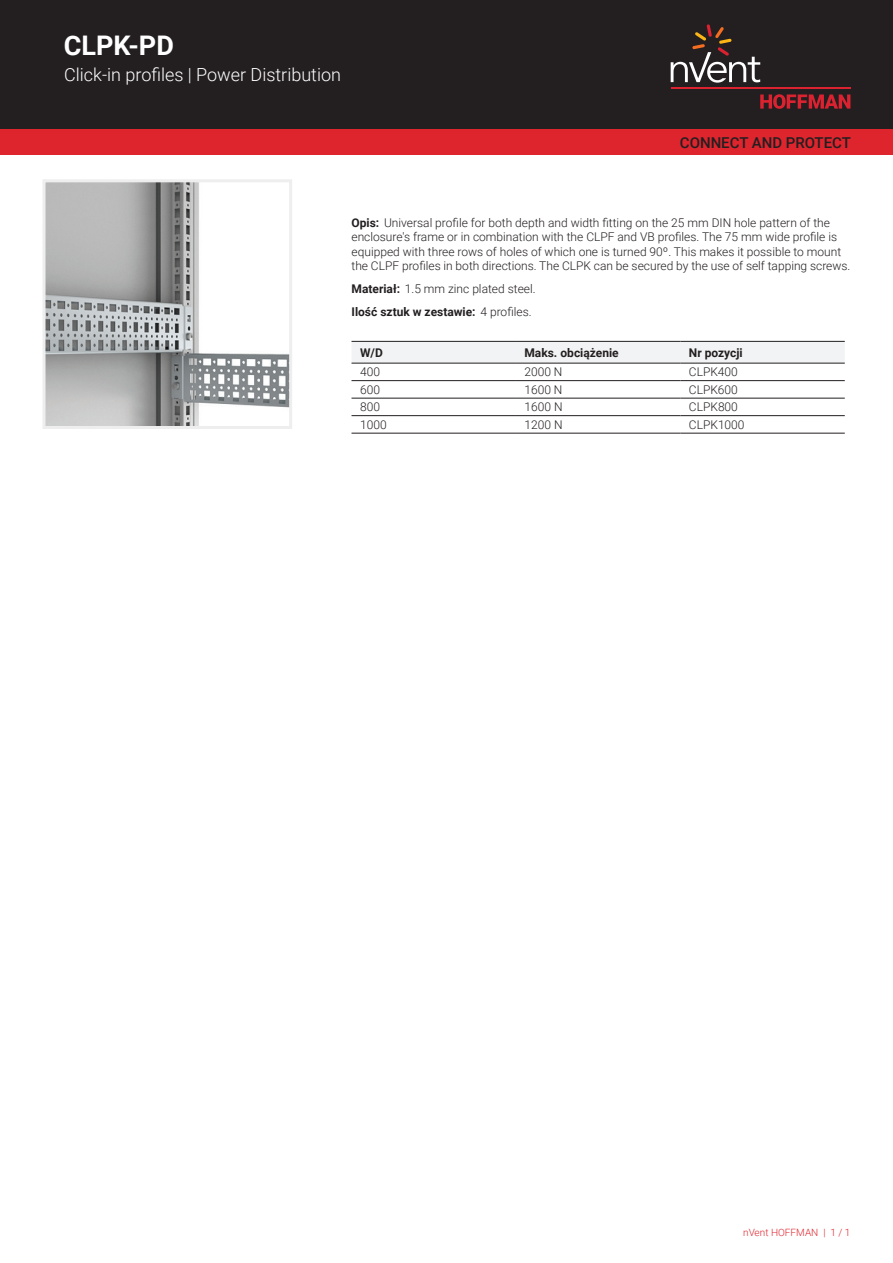
<style>
.page{position:relative;width:893px;height:1263px;background:#fff}
.page>*{position:absolute;margin:0;border:0;box-sizing:border-box;transform-origin:0 0}
.t1{font:700 27px "Roboto";color:#fff}
.t2{font:300 18px "Roboto";color:#fff}
.t3{font:500 15px "Roboto";color:#231f20}
.t4{font:300 12px/14.4px "Roboto";color:#231f20}
.t5{font:700 12px "Roboto";color:#231f20}
.t6{font:300 10.05px "Roboto";color:#de252e}
.s1{font-weight:700}
</style>
<div class="page">
<div style="left:0;top:0;width:893px;height:129px;background:#231f20"></div>
<svg style="left:760px;top:94px;width:90px;height:15px"></svg>
<hr style="left:671px;top:88px;width:179px;height:1px;background:#db2230">
<svg style="left:671px;top:24px;width:89px;height:59px"></svg>
<div style="left:0;top:129px;width:893px;height:26px;background:#de252e"></div>
<div style="left:351px;top:342px;width:494px;height:21px;background:#f2f3f4"></div>
<hr style="left:351px;top:341px;width:165px;height:1px;background:#231f20">
<hr style="left:516px;top:341px;width:164px;height:1px;background:#231f20">
<hr style="left:680px;top:341px;width:165px;height:1px;background:#231f20">
<hr style="left:351px;top:380px;width:165px;height:1px;background:#231f20">
<hr style="left:516px;top:380px;width:164px;height:1px;background:#231f20">
<hr style="left:680px;top:380px;width:165px;height:1px;background:#231f20">
<hr style="left:351px;top:398px;width:165px;height:1px;background:#231f20">
<hr style="left:516px;top:398px;width:164px;height:1px;background:#231f20">
<hr style="left:680px;top:398px;width:165px;height:1px;background:#231f20">
<hr style="left:351px;top:415px;width:165px;height:1px;background:#231f20">
<hr style="left:516px;top:415px;width:164px;height:1px;background:#231f20">
<hr style="left:680px;top:415px;width:165px;height:1px;background:#231f20">
<hr style="left:351px;top:433px;width:165px;height:1px;background:#231f20">
<hr style="left:516px;top:433px;width:164px;height:1px;background:#231f20">
<hr style="left:680px;top:433px;width:165px;height:1px;background:#231f20">
<hr style="left:351px;top:363px;width:165px;height:1px;background:#231f20">
<hr style="left:516px;top:363px;width:164px;height:1px;background:#231f20">
<hr style="left:680px;top:363px;width:165px;height:1px;background:#231f20">
<img style="left:47px;top:183px;width:241px;height:242px">
<div style="left:43px;top:179px;width:249px;height:250px;border:3px solid #eeeeef"></div>
<h1 class="t1" style="left:64px;top:26px;width:112px">CLPK-PD</h1>
<h2 class="t2" style="left:64px;top:62px;width:278px">Click-in profiles | Power Distribution</h2>
<p class="t3" style="left:680px;top:132px;width:173px">CONNECT AND PROTECT</p>
<p class="t4" style="left:351px;top:215px;width:500px"><span class="s1">Opis:</span> Universal profile for both depth and width fitting on the 25 mm DIN hole pattern of the enclosure's frame or in combination with the CLPF and VB profiles. The 75 mm wide profile is equipped with three rows of holes of which one is turned 90º. This makes it possible to mount the CLPF profiles in both directions. The CLPK can be secured by the use of self tapping screws.</p>
<p class="t4" style="left:351px;top:277px;width:186px;line-height:23px"><span class="s1">Materiał:</span> 1.5 mm zinc plated steel.<br><span class="s1">Ilość sztuk w zestawie:</span> 4 profiles.</p>
<p class="t5" style="left:360px;top:344px;width:24px">W/D</p>
<p class="t5" style="left:524px;top:344px;width:96px">Maks. obciążenie</p>
<p class="t5" style="left:689px;top:344px;width:55px">Nr pozycji</p>
<p class="t4" style="left:360px;top:364px;width:21px">400</p>
<p class="t4" style="left:524px;top:364px;width:40px">2000 N</p>
<p class="t4" style="left:689px;top:364px;width:51px">CLPK400</p>
<p class="t4" style="left:360px;top:382px;width:21px">600</p>
<p class="t4" style="left:524px;top:382px;width:40px">1600 N</p>
<p class="t4" style="left:689px;top:382px;width:51px">CLPK600</p>
<p class="t4" style="left:360px;top:399px;width:21px">800</p>
<p class="t4" style="left:524px;top:399px;width:40px">1600 N</p>
<p class="t4" style="left:689px;top:399px;width:51px">CLPK800</p>
<p class="t4" style="left:360px;top:417px;width:28px">1000</p>
<p class="t4" style="left:524px;top:417px;width:40px">1200 N</p>
<p class="t4" style="left:689px;top:417px;width:57px">CLPK1000</p>
<p class="t6" style="left:743px;top:1226px;width:109px">nVent HOFFMAN | 1 / 1</p>
</div>
